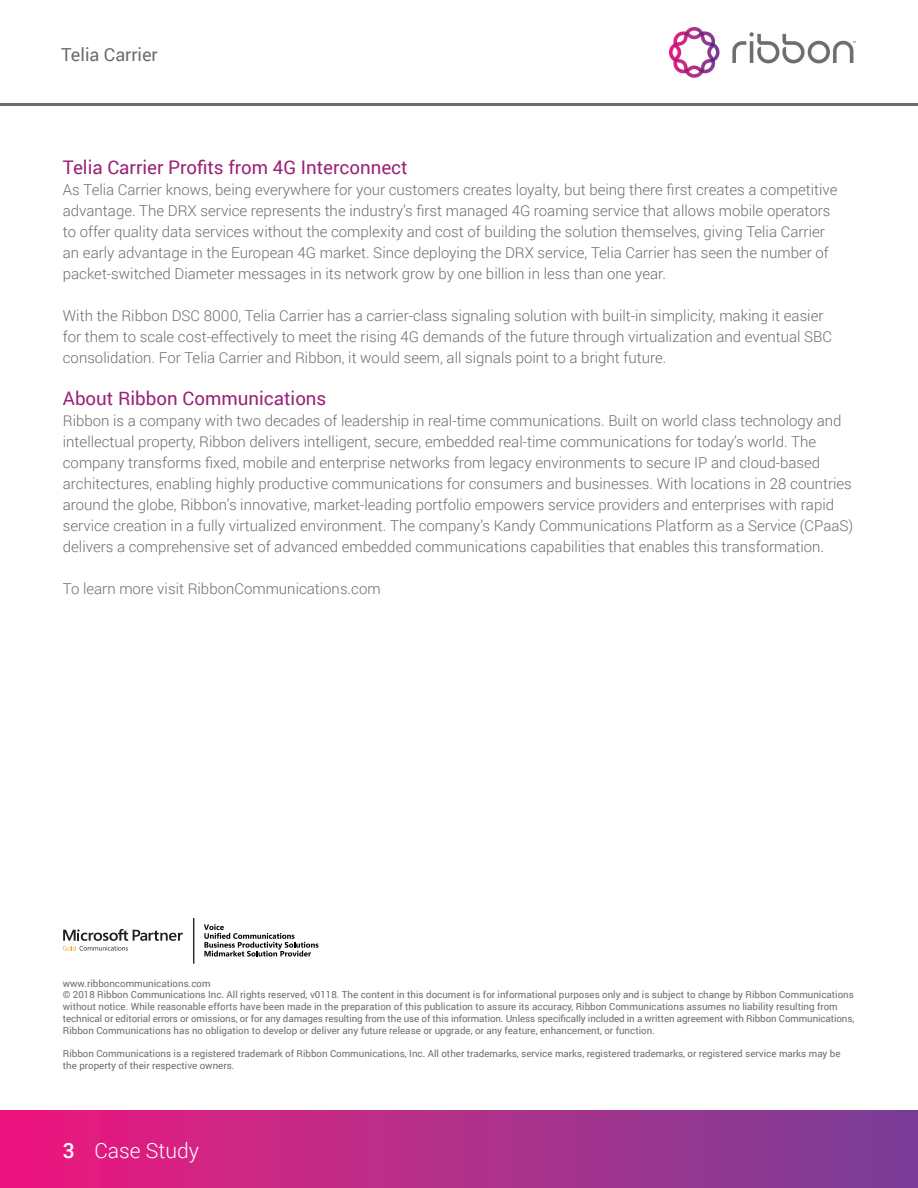
<style>
.page{position:relative;width:918px;height:1188px;background:#fff}
.page>*{position:absolute;margin:0;border:0;box-sizing:border-box;transform-origin:0 0}
.t1{font:300 21px "Roboto";color:#fff}
.Heading-h2{font:18.75px "Roboto";color:#992375}
.Page-Heading-Title{font:18px "Roboto";color:#6c6d70}
.Body{font:300 15px/21px "Roboto";color:#6c6d70}
.t2{font:9.75px/11.7px "Roboto";color:#6c6d70}
.s1{font-weight:500}
</style>
<div class="page">
<hr style="left:193px;top:918px;width:1px;height:46px;background:#000">
<svg style="left:204px;top:924px;width:115px;height:33px"></svg>
<svg style="left:63px;top:929px;width:120px;height:22px"></svg>
<div style="left:0;top:1110px;width:918px;height:78px;background:linear-gradient(to right,#ed197d,#784197)"></div>
<hr style="left:0;top:104px;width:918px;height:2px;background:#6c6d70">
<img style="left:669px;top:28px;width:186px;height:50px">
<p class="Page-Heading-Title" style="left:61px;top:42px;width:98px">Telia Carrier</p>
<p class="Heading-h2" style="left:63px;top:155px;width:346px">Telia Carrier Profits from 4G Interconnect</p>
<p class="Body" style="left:63px;top:179px;width:776px">As Telia Carrier knows, being everywhere for your customers creates loyalty, but being there first creates a competitive advantage. The DRX service represents the industry’s first managed 4G roaming service that allows mobile operators to offer quality data services without the complexity and cost of building the solution themselves, giving Telia Carrier an early advantage in the European 4G market. Since deploying the DRX service, Telia Carrier has seen the number of packet-switched Diameter messages in its network grow by one billion in less than one year.</p>
<p class="Body" style="left:63px;top:304px;width:771px">With the Ribbon DSC 8000, Telia Carrier has a carrier-class signaling solution with built-in simplicity, making it easier for them to scale cost-effectively to meet the rising 4G demands of the future through virtualization and eventual SBC consolidation. For Telia Carrier and Ribbon, it would seem, all signals point to a bright future.</p>
<p class="Heading-h2" style="left:63px;top:386px;width:265px">About Ribbon Communications</p>
<p class="Body" style="left:63px;top:410px;width:792px">Ribbon is a company with two decades of leadership in real-time communications. Built on world class technology and intellectual property, Ribbon delivers intelligent, secure, embedded real-time communications for today’s world. The company transforms fixed, mobile and enterprise networks from legacy environments to secure IP and cloud-based architectures, enabling highly productive communications for consumers and businesses. With locations in 28 countries around the globe, Ribbon’s innovative, market-leading portfolio empowers service providers and enterprises with rapid service creation in a fully virtualized environment. The company’s Kandy Communications Platform as a Service (CPaaS) delivers a comprehensive set of advanced embedded communications capabilities that enables this transformation.</p>
<p class="Body" style="left:63px;top:577px;width:319px">To learn more visit RibbonCommunications.com</p>
<p class="t2" style="left:63px;top:977px;width:793px">www.ribboncommunications.com<br>© 2018 Ribbon Communications Inc. All rights reserved, v0118. The content in this document is for informational purposes only and is subject to change by Ribbon Communications without notice. While reasonable efforts have been made in the preparation of this publication to assure its accuracy, Ribbon Communications assumes no liability resulting from technical or editorial errors or omissions, or for any damages resulting from the use of this information. Unless specifically included in a written agreement with Ribbon Communications, Ribbon Communications has no obligation to develop or deliver any future release or upgrade, or any feature, enhancement, or function.</p>
<p class="t2" style="left:63px;top:1047px;width:779px">Ribbon Communications is a registered trademark of Ribbon Communications, Inc. All other trademarks, service marks, registered trademarks, or registered service marks may be the property of their respective owners.</p>
<h1 class="t1" style="left:63px;top:1136px;width:138px"><span class="s1">3</span> Case Study</h1>
</div>
